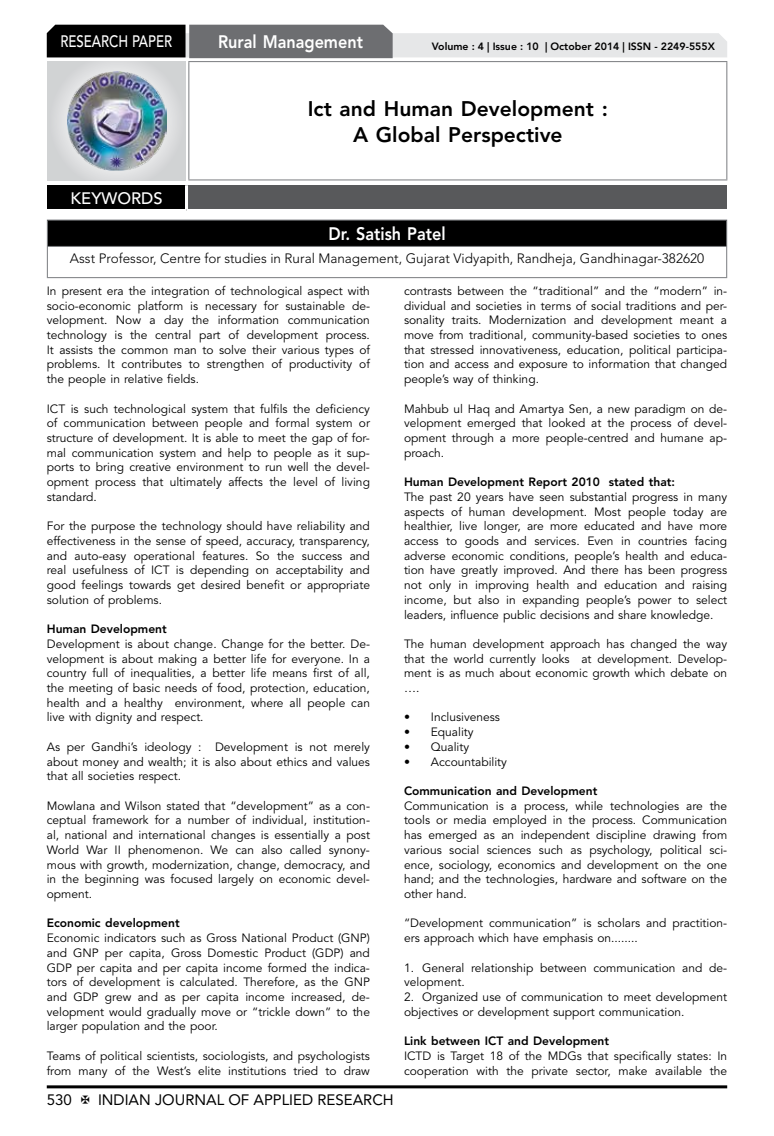
<style>
.page{position:relative;width:774px;height:1136px;background:#fff}
.page>*{position:absolute;margin:0;border:0;box-sizing:border-box;transform-origin:0 0}
.t1{font:800 21px/26.2px "Avenir LT Std";color:#000;text-align:center}
.t2{font:800 18px "Avenir LT Std";color:#fff;scale:.9 1}
.t3{font:500 16.5px "Avenir LT Std";color:#fff;scale:.8 1}
.t4{font:500 16.5px "Avenir LT Std";color:#fff}
.t5{font:15px "Avenir LT Std";color:#000}
.t6{font:300 13.5px "Avenir LT Std";color:#000}
.t7{font:12px/14.7px "Avenir LT Std";color:#000;text-align:justify}
.t8{font:800 12px "Avenir LT Std";color:#000}
.t9{font:800 10.5px "Avenir LT Std";color:#000}
</style>
<div class="page">
<hr style="left:47px;top:1085px;width:680px;height:3px;background:#000">
<div style="left:48px;top:62px;width:137px;height:118px;background:linear-gradient(to right,#d9dadb,#d9dadb)"></div>
<img style="left:68px;top:71px;width:99px;height:100px">
<svg style="left:47px;top:25px;width:680px;height:33px;background:#979899"></svg>
<hr style="left:188px;top:61px;width:539px;height:1px;background:#808285">
<hr style="left:188px;top:62px;width:1px;height:117px;background:#808285">
<hr style="left:726px;top:62px;width:1px;height:117px;background:#808285">
<hr style="left:188px;top:179px;width:539px;height:1px;background:#808285">
<div style="left:47px;top:220px;width:680px;height:26px;background:#000"></div>
<hr style="left:47px;top:219px;width:680px;height:1px;background:#808285">
<svg style="left:47px;top:220px;width:1px;height:26px"></svg>
<svg style="left:726px;top:220px;width:1px;height:26px"></svg>
<hr style="left:47px;top:246px;width:680px;height:1px;background:#808285">
<hr style="left:47px;top:247px;width:1px;height:30px;background:#808285">
<hr style="left:726px;top:247px;width:1px;height:30px;background:#808285">
<hr style="left:47px;top:277px;width:680px;height:1px;background:#808285">
<div style="left:47px;top:185px;width:139px;height:25px;background:#000"></div>
<div style="left:186px;top:185px;width:541px;height:25px;background:#58595b"></div>
<hr style="left:185px;top:185px;width:3px;height:24px;background:#fff">
<hr style="left:47px;top:209px;width:139px;height:3px;background:#fff">
<hr style="left:186px;top:209px;width:541px;height:3px;background:#fff">
<h3 class="t3" style="left:60px;top:32px;width:139px">RESEARCH PAPER</h3>
<h3 class="t4" style="left:71px;top:189px;width:94px">KEYWORDS</h3>
<h2 class="t2" style="left:218px;top:31px;width:163px">Rural Management</h2>
<p class="t9" style="left:432px;top:41px;width:284px">Volume : 4 | Issue : 10 | October 2014 | ISSN - 2249-555X</p>
<h1 class="t1" style="left:308px;top:95px;width:302px">Ict and Human Development :<br>A Global Perspective</h1>
<h2 class="t2" style="left:328px;top:223px;width:132px">Dr. Satish Patel</h2>
<p class="t6" style="left:70px;top:250px;width:635px">Asst Professor, Centre for studies in Rural Management, Gujarat Vidyapith, Randheja, Gandhinagar-382620</p>
<p class="t7" style="left:47px;top:284px;width:325px">In present era the integration of technological aspect with socio-economic platform is necessary for sustainable de&shy;velopment. Now a day the information communication technology is the central part of development process.<br>It assists the common man to solve their various types of problems. It contributes to strengthen of productivity of the people in relative fields.</p>
<p class="t7" style="left:47px;top:401px;width:325px">ICT is such technological system that fulfils the deficiency of communication between people and formal system or structure of development. It is able to meet the gap of for&shy;mal communication system and help to people as it sup&shy;ports to bring creative environment to run well the devel&shy;opment process that ultimately affects the level of living standard.</p>
<p class="t7" style="left:47px;top:519px;width:325px">For the purpose the technology should have reliability and effectiveness in the sense of speed, accuracy, transparency, and auto-easy operational features. So the success and real usefulness of ICT is depending on acceptability and good feelings towards get desired benefit or appropriate solution of problems.</p>
<p class="t8" style="left:47px;top:622px;width:121px">Human Development</p>
<p class="t7" style="left:47px;top:636px;width:325px">Development is about change. Change for the better. De&shy;velopment is about making a better life for everyone. In a country full of inequalities, a better life means first of all, the meeting of basic needs of food, protection, education, health and a healthy environment, where all people can live with dignity and respect.</p>
<p class="t7" style="left:47px;top:739px;width:325px">As per Gandhi’s ideology : Development is not merely about money and wealth; it is also about ethics and values that all societies respect.</p>
<p class="t7" style="left:47px;top:798px;width:325px">Mowlana and Wilson stated that “development” as a con&shy;ceptual framework for a number of individual, institution&shy;al, national and international changes is essentially a post World War II phenomenon. We can also called synony&shy;mous with growth, modernization, change, democracy, and in the beginning was focused largely on economic devel&shy;opment.</p>
<p class="t8" style="left:47px;top:916px;width:134px">Economic development</p>
<p class="t7" style="left:47px;top:930px;width:325px">Economic indicators such as Gross National Product (GNP) and GNP per capita, Gross Domestic Product (GDP) and GDP per capita and per capita income formed the indica&shy;tors of development is calculated. Therefore, as the GNP and GDP grew and as per capita income increased, de&shy;velopment would gradually move or “trickle down” to the larger population and the poor.</p>
<p class="t7" style="left:47px;top:1048px;width:325px">Teams of political scientists, sociologists, and psychologists from many of the West’s elite institutions tried to draw</p>
<p class="t5" style="left:47px;top:1090px;width:27px">530</p>
<p class="t5" style="left:98px;top:1090px;width:297px">INDIAN JOURNAL OF APPLIED RESEARCH</p>
<p class="t7" style="left:404px;top:284px;width:325px">contrasts between the “traditional” and the “modern” in&shy;dividual and societies in terms of social traditions and per&shy;sonality traits. Modernization and development meant a move from traditional, community-based societies to ones that stressed innovativeness, education, political participa&shy;tion and access and exposure to information that changed people’s way of thinking.</p>
<p class="t7" style="left:404px;top:401px;width:325px">Mahbub ul Haq and Amartya Sen, a new paradigm on de&shy;velopment emerged that looked at the process of devel&shy;opment through a more people-centred and humane ap&shy;proach.</p>
<p class="t8" style="left:404px;top:475px;width:273px">Human Development Report 2010 stated that:</p>
<p class="t7" style="left:404px;top:489px;width:325px">The past 20 years have seen substantial progress in many aspects of human development. Most people today are healthier, live longer, are more educated and have more access to goods and services. Even in countries facing adverse economic conditions, people’s health and educa&shy;tion have greatly improved. And there has been progress not only in improving health and education and raising income, but also in expanding people’s power to select leaders, influence public decisions and share knowledge.</p>
<p class="t7" style="left:404px;top:636px;width:325px">The human development approach has changed the way that the world currently looks at development. Develop&shy;ment is as much about economic growth which debate on ….</p>
<p class="t7" style="left:404px;top:710px;width:98px">• Inclusiveness</p>
<p class="t7" style="left:404px;top:725px;width:71px">• Equality</p>
<p class="t7" style="left:404px;top:739px;width:67px">• Quality</p>
<p class="t7" style="left:404px;top:754px;width:105px">• Accountability</p>
<p class="t8" style="left:404px;top:783px;width:195px">Communication and Development</p>
<p class="t7" style="left:404px;top:798px;width:325px">Communication is a process, while technologies are the tools or media employed in the process. Communication has emerged as an independent discipline drawing from various social sciences such as psychology, political sci&shy;ence, sociology, economics and development on the one hand; and the technologies, hardware and software on the other hand.</p>
<p class="t7" style="left:404px;top:916px;width:325px">“Development communication” is scholars and practition&shy;ers approach which have emphasis on........</p>
<p class="t7" style="left:404px;top:960px;width:325px">1. General relationship between communication and de&shy;velopment.</p>
<p class="t7" style="left:404px;top:989px;width:325px">2. Organized use of communication to meet development objectives or development support communication.</p>
<p class="t8" style="left:404px;top:1033px;width:207px">Link between ICT and Development</p>
<p class="t7" style="left:404px;top:1048px;width:325px">ICTD is Target 18 of the MDGs that specifically states: In cooperation with the private sector, make available the</p>
</div>
